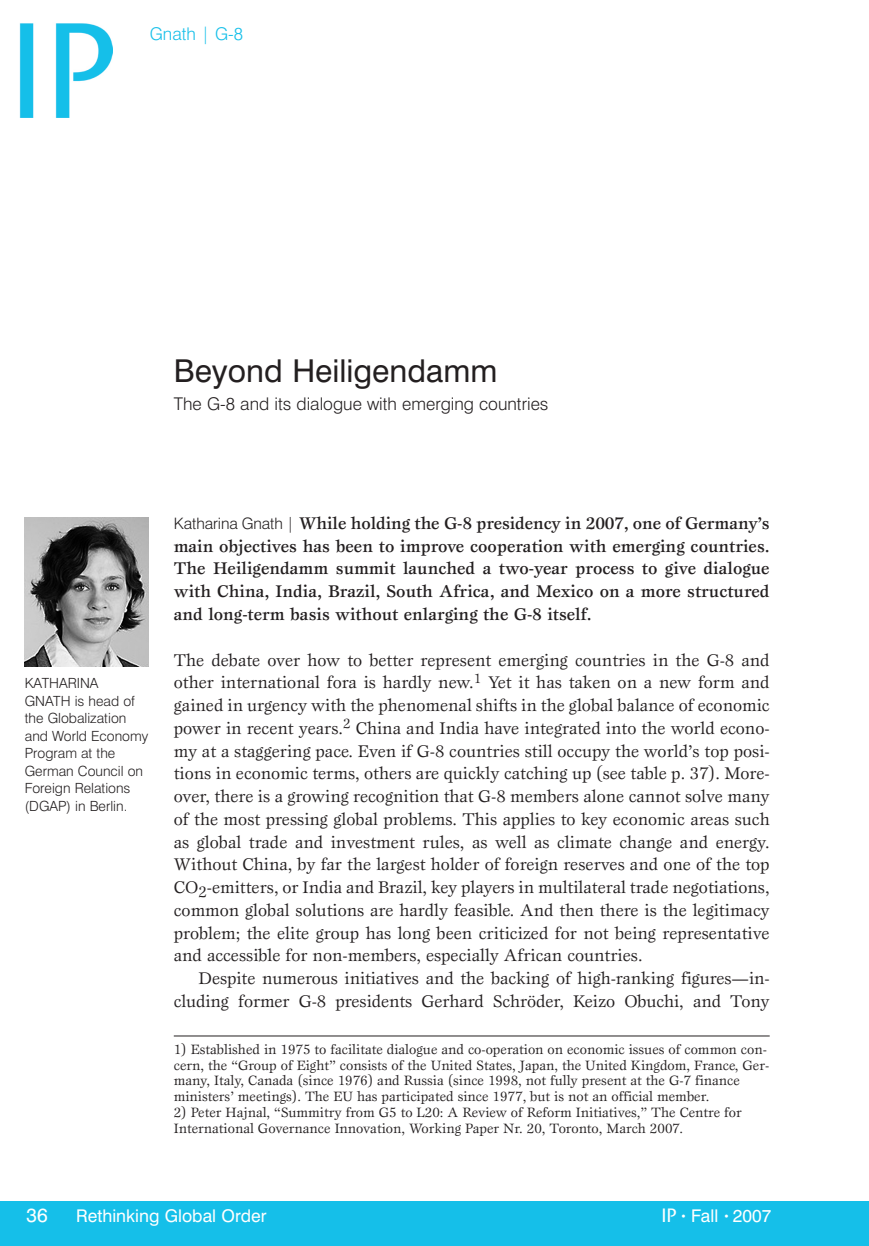
<style>
.page{position:relative;width:869px;height:1246px;background:#fff}
.page>*{position:absolute;margin:0;border:0;box-sizing:border-box;transform-origin:0 0}
.t1{font:31.5px "Swiss 721 BT";color:#231f20}
.t2{font:19.25px "Swiss 721 BT";color:#fff}
.t3{font:17.5px/22.8px "Esprit";letter-spacing:-.005em;color:#231f20;text-align:justify}
.t4{font:500 17.5px/22.8px "Esprit";color:#231f20;text-align:justify}
.t5{font:300 17.5px "Swiss 721 BT";color:#231f20}
.t6{font:17.5px "Swiss 721 BT";color:#fff}
.t7{font:300 17.5px "Swiss 721 BT";color:#15bfe9}
.t8{font:14px/15.8px "Esprit";color:#231f20}
.t9{font:300 14px/17.5px "Swiss 721 BT";color:#231f20}
.s1{font-family:"Swiss 721 BT";font-weight:300;font-size:15.75px}
.s2{font-family:"ITC Stone Sans";font-weight:500;font-size:19.25px}
.s3{font-size:10.5px}
</style>
<div class="page">
<div style="left:0;top:1200px;width:868px;height:45px;background:#15bfe9"></div>
<img style="left:20px;top:23px;width:93px;height:95px">
<hr style="left:868px;top:1200px;width:1px;height:45px;background:#15bfe9">
<img style="left:25px;top:517px;width:124px;height:149px">
<hr style="left:174px;top:1035px;width:595px;height:1px;background:#231f20">
<p class="t7" style="left:150px;top:23px;width:95px">Gnath | G-8</p>
<h1 class="t1" style="left:174px;top:352px;width:325px">Beyond Heiligendamm</h1>
<p class="t5" style="left:174px;top:393px;width:376px">The G-8 and its dialogue with emerging countries</p>
<p class="t9" style="left:25px;top:674px;width:125px">KATHARINA<br>GNATH is head of the Globalization and World Economy<br>Program at the<br>German Council on<br>Foreign Relations (DGAP) in Berlin.</p>
<p class="t4" style="left:174px;top:511px;width:597px"><span class="s1">Katharina Gnath |</span> While holding the G-8 presidency in 2007, one of Germany’s main objectives has been to improve cooperation with emerging countries.<br>The Heiligendamm summit launched a two-year process to give dialogue with China, India, Brazil, South Africa, and Mexico on a more structured and long-term basis without enlarging the G-8 itself.</p>
<p class="t3" style="left:174px;top:648px;width:597px">The debate over how to better represent emerging countries in the G-8 and other international fora is hardly new.<sup>1</sup> Yet it has taken on a new form and gained in urgency with the phenomenal shifts in the global balance of economic power in recent years.<sup>2</sup> China and India have integrated into the world econo&shy;my at a staggering pace. Even if G-8 countries still occupy the world’s top posi&shy;tions in economic terms, others are quickly catching up (see table p. 37). More&shy;over, there is a growing recognition that G-8 members alone cannot solve many of the most pressing global problems. This applies to key economic areas such as global trade and investment rules, as well as climate change and energy.<br>Without China, by far the largest holder of foreign reserves and one of the top CO<sub>2</sub>-emitters, or India and Brazil, key players in multilateral trade negotiations, common global solutions are hardly feasible. And then there is the legitimacy problem; the elite group has long been criticized for not being representative and accessible for non-members, especially African countries.</p>
<p class="t3" style="left:174px;top:966px;width:597px;text-align:right">Despite numerous initiatives and the backing of high-ranking figures—in&shy;cluding former G-8 presidents Gerhard Schröder, Keizo Obuchi, and Tony</p>
<p class="t8" style="left:174px;top:1040px;width:596px">1) Established in 1975 to facilitate dialogue and co-operation on economic issues of common con&shy;cern, the “Group of Eight” consists of the United States, Japan, the United Kingdom, France, Ger&shy;many, Italy, Canada (since 1976) and Russia (since 1998, not fully present at the G-7 finance ministers’ meetings). The EU has participated since 1977, but is not an official member.</p>
<p class="t8" style="left:174px;top:1103px;width:569px">2) Peter Hajnal, “Summitry from G5 to L20: A Review of Reform Initiatives,” The Centre for<br>International Governance Innovation, Working Paper Nr. 20, Toronto, March 2007.</p>
<p class="t2" style="left:27px;top:1202px;width:23px">36</p>
<p class="t6" style="left:76px;top:1204px;width:192px">Rethinking Global Order</p>
<p class="t6" style="left:661px;top:1204px;width:111px"><span class="s2">IP</span> <span class="s3">•</span> Fall <span class="s3">•</span> 2007</p>
</div>
